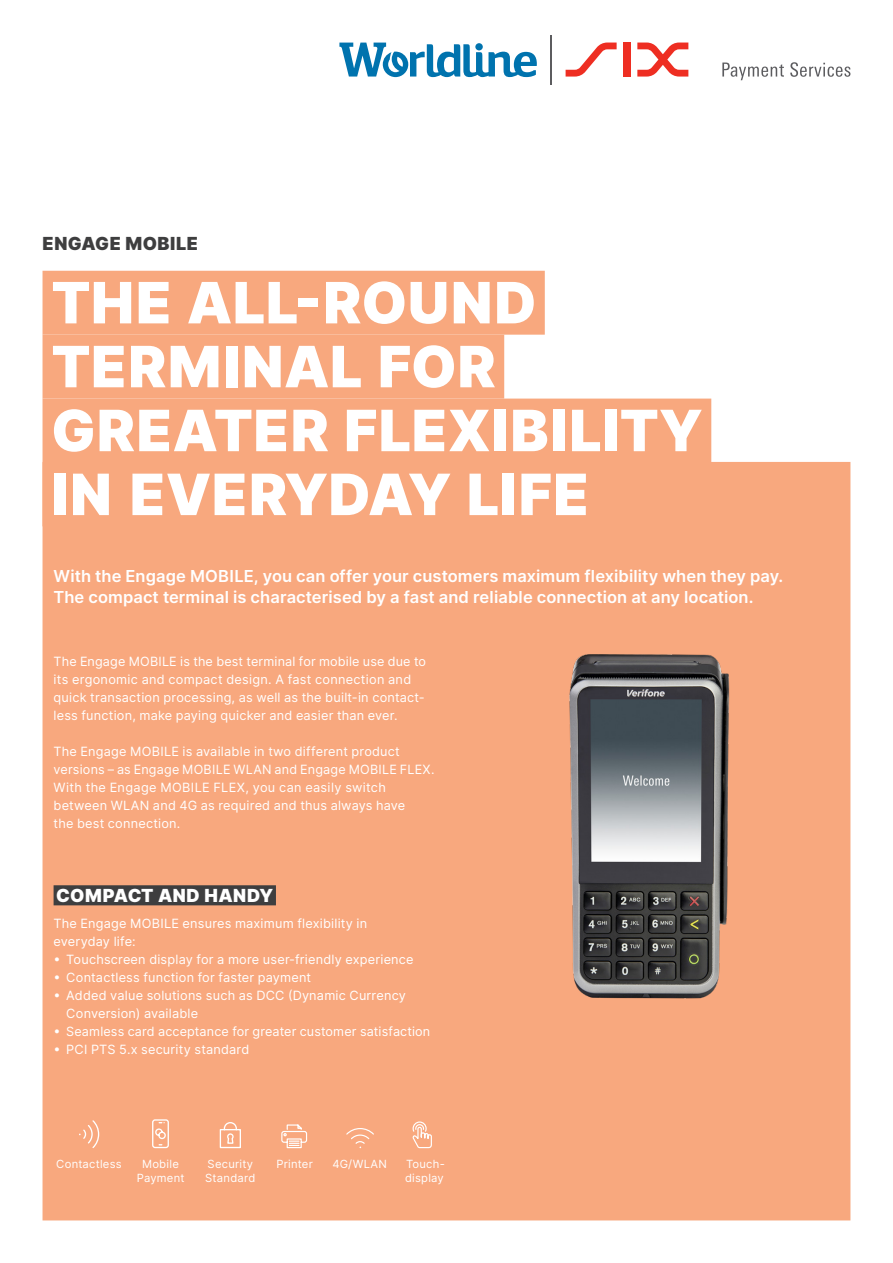
<style>
.page{position:relative;width:893px;height:1263px;background:#fff}
.page>*{position:absolute;margin:0;border:0;box-sizing:border-box;transform-origin:0 0}
.t1{font:900 57px/63.9px "Inter";letter-spacing:.01em;color:#fff}
.t2{font:900 18px "Inter";letter-spacing:.02em;color:#fff}
.t3{font:900 18px "Inter";letter-spacing:.025em;color:#3e3e3f}
.t4{font:600 16.5px/21px "Inter";letter-spacing:.005em;color:#fff}
.t5{font:12.75px/18px "Inter";letter-spacing:.015em;color:#fff}
.t6{font:11.25px/13.5px "Inter";letter-spacing:.02em;color:#fff}
</style>
<div class="page">
<div style="left:43px;top:462px;width:807px;height:758px;background:#f8a87e"></div>
<img style="left:555px;top:640px;width:190px;height:378px">
<div style="left:43px;top:271px;width:502px;height:64px;background:#f8a87e"></div>
<div style="left:43px;top:335px;width:461px;height:64px;background:#f8a87e"></div>
<div style="left:43px;top:399px;width:668px;height:63px;background:#f8a87e"></div>
<div style="left:43px;top:462px;width:554px;height:64px;background:#f8a87e"></div>
<svg style="left:339px;top:43px;width:198px;height:34px"></svg>
<svg style="left:566px;top:43px;width:51px;height:34px"></svg>
<div style="left:623px;top:43px;width:8px;height:34px;background:#ee2e22"></div>
<svg style="left:637px;top:43px;width:51px;height:34px"></svg>
<svg style="left:722px;top:62px;width:128px;height:18px"></svg>
<hr style="left:550px;top:35px;width:2px;height:49px;background:#5c5c5f">
<div style="left:54px;top:885px;width:222px;height:20px;background:#3e3e3f"></div>
<svg style="left:345px;top:1127px;width:30px;height:21px"></svg>
<svg style="left:412px;top:1121px;width:20px;height:28px"></svg>
<svg style="left:79px;top:1119px;width:21px;height:30px"></svg>
<svg style="left:281px;top:1124px;width:27px;height:25px"></svg>
<svg style="left:219px;top:1121px;width:23px;height:28px"></svg>
<svg style="left:151px;top:1119px;width:19px;height:30px"></svg>
<h2 class="t3" style="left:43px;top:231px;width:157px">ENGAGE MOBILE</h2>
<h1 class="t1" style="left:51px;top:269px;width:653px">THE ALL-ROUND<br>TERMINAL FOR<br>GREATER FLEXIBILITY<br>IN EVERYDAY LIFE</h1>
<p class="t4" style="left:54px;top:565px;width:731px">With the Engage MOBILE, you can offer your customers maximum flexibility when they pay.<br>The compact terminal is characterised by a fast and reliable connection at any location.</p>
<p class="t5" style="left:54px;top:652px;width:374px">The Engage MOBILE is the best terminal for mobile use due to its ergonomic and compact design. A fast connection and quick transaction processing, as well as the built-in contact&shy;less function, make paying quicker and easier than ever.</p>
<p class="t5" style="left:54px;top:742px;width:382px">The Engage MOBILE is available in two different product versions – as Engage MOBILE WLAN and Engage MOBILE FLEX.<br>With the Engage MOBILE FLEX, you can easily switch between WLAN and 4G as required and thus always have<br>the best connection.</p>
<h2 class="t2" style="left:56px;top:882px;width:218px">COMPACT AND HANDY</h2>
<p class="t5" style="left:54px;top:914px;width:315px">The Engage MOBILE ensures maximum flexibility in everyday life:</p>
<p class="t5" style="left:54px;top:950px;width:362px">• Touchscreen display for a more user-friendly experience</p>
<p class="t5" style="left:54px;top:968px;width:259px">• Contactless function for faster payment</p>
<p class="t5" style="left:66px;top:986px;width:341px;text-indent:-13px">• Added value solutions such as DCC (Dynamic Currency<br>Conversion) available</p>
<p class="t5" style="left:54px;top:1022px;width:378px">• Seamless card acceptance for greater customer satisfaction</p>
<p class="t5" style="left:54px;top:1040px;width:197px">• PCI PTS 5.x security standard</p>
<p class="t6" style="left:56px;top:1157px;width:67px">Contactless</p>
<p class="t6" style="left:208px;top:1157px;width:47px">Security</p>
<p class="t6" style="left:276px;top:1157px;width:38px">Printer</p>
<p class="t6" style="left:205px;top:1170px;width:52px">Standard</p>
<p class="t6" style="left:137px;top:1157px;width:49px;text-align:center">Mobile<br>Payment</p>
<p class="t6" style="left:332px;top:1157px;width:56px">4G/WLAN</p>
<p class="t6" style="left:405px;top:1157px;width:41px">Touch&shy;display</p>
</div>
